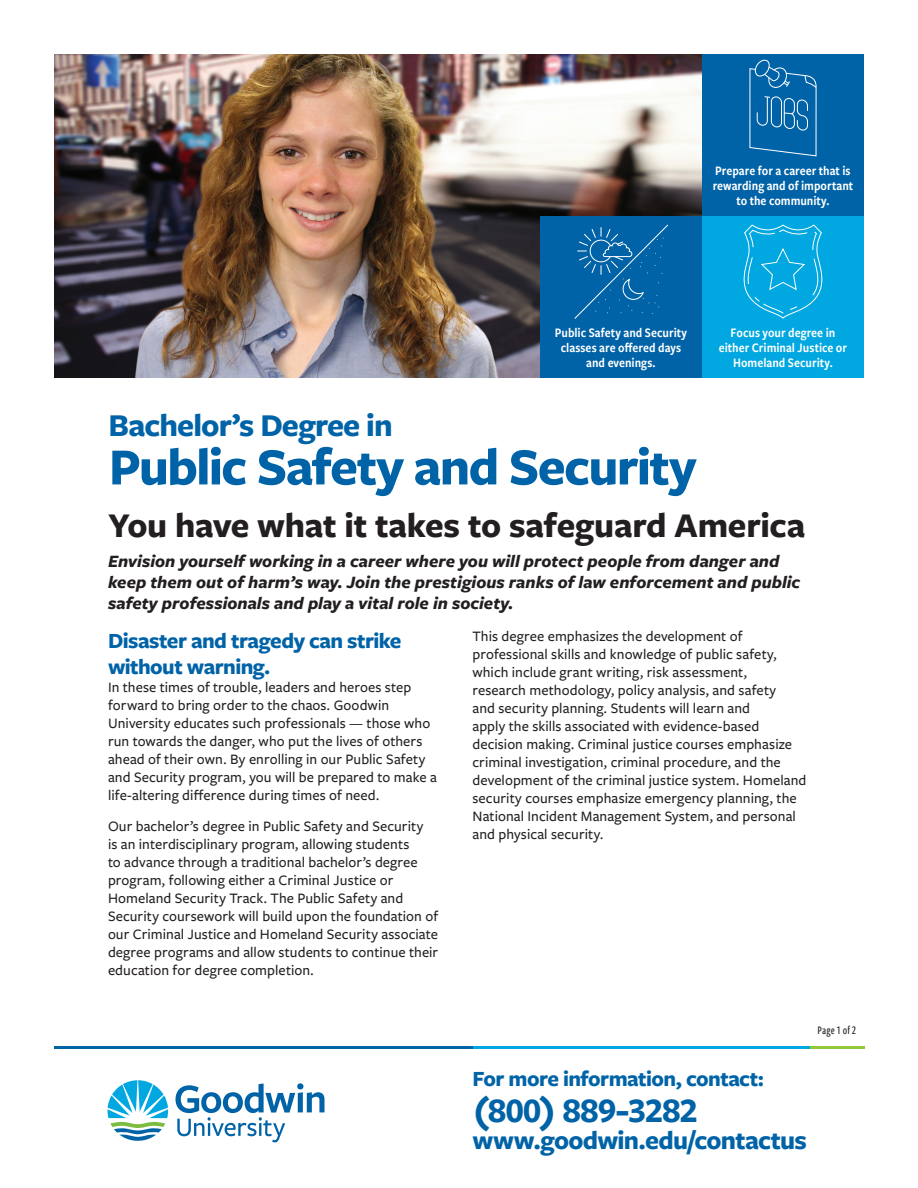
<style>
.page{position:relative;width:918px;height:1188px;background:#fff}
.page>*{position:absolute;margin:0;border:0;box-sizing:border-box;transform-origin:0 0}
.t1{font:700 54px "Freight Sans Pro";letter-spacing:-.03em;color:#0163a7}
.t2{font:700 36px "Freight Sans Pro";letter-spacing:-.005em;color:#231f20}
.t3{font:700 36px "Freight Sans Pro";letter-spacing:-.015em;color:#0163a7}
.t4{font:700 33px "Freight Sans Pro";letter-spacing:-.025em;color:#0163a7}
.t5{font:700 27px "Freight Sans Pro";letter-spacing:-.025em;color:#0163a7}
.t6{font:700 22.5px/25.5px "Freight Sans Pro";letter-spacing:-.025em;color:#0163a7}
.t7{font:italic 700 18px/21px "Freight Sans Pro";color:#231f20}
.t8{font:500 15px/18px "Freight Sans Pro";letter-spacing:.005em;color:#231f20}
.t9{font:13.5px/15px "Freight Sans Cnd Pro Semi";color:#fff;text-align:center}
.t10{font:500 12px "Freight Sans Cmp Pro";letter-spacing:.01em;color:#231f20}
</style>
<div class="page">
<hr style="left:472px;top:1046px;width:338px;height:3px;background:#00a7e0">
<hr style="left:54px;top:1046px;width:418px;height:3px;background:#0163a7">
<hr style="left:810px;top:1046px;width:55px;height:3px;background:#93c83d">
<svg style="left:175px;top:1083px;width:150px;height:59px"></svg>
<svg style="left:108px;top:1080px;width:60px;height:61px"></svg>
<img style="left:54px;top:54px;width:648px;height:324px">
<div style="left:702px;top:216px;width:162px;height:162px;background:#00a7e0"></div>
<div style="left:540px;top:216px;width:162px;height:162px;background:#0163a7"></div>
<div style="left:702px;top:54px;width:162px;height:162px;background:#0163a7"></div>
<svg style="left:749px;top:60px;width:68px;height:96px"></svg>
<svg style="left:743px;top:224px;width:80px;height:95px"></svg>
<svg style="left:574px;top:224px;width:94px;height:95px"></svg>
<p class="t9" style="left:713px;top:163px;width:142px">Prepare for a career that is rewarding and of important to the community.</p>
<p class="t9" style="left:555px;top:325px;width:134px">Public Safety and Security classes are offered days and evenings.</p>
<h3 class="t4" style="left:109px;top:403px;width:286px">Bachelor’s Degree in</h3>
<h1 class="t1" style="left:109px;top:430px;width:589px">Public Safety and Security</h1>
<p class="t9" style="left:719px;top:325px;width:130px">Focus your degree in either Criminal Justice or<br>Homeland Security.</p>
<h2 class="t2" style="left:108px;top:501px;width:699px">You have what it takes to safeguard America</h2>
<p class="t7" style="left:108px;top:550px;width:694px">Envision yourself working in a career where you will protect people from danger and keep them out of harm’s way. Join the prestigious ranks of law enforcement and public safety professionals and play a vital role in society.</p>
<h3 class="t6" style="left:108px;top:628px;width:295px">Disaster and tragedy can strike without warning.</h3>
<p class="t8" style="left:108px;top:678px;width:330px">In these times of trouble, leaders and heroes step forward to bring order to the chaos. Goodwin University educates such professionals — those who run towards the danger, who put the lives of others ahead of their own. By enrolling in our Public Safety and Security program, you will be prepared to make a life-altering difference during times of need.</p>
<p class="t8" style="left:108px;top:817px;width:332px">Our bachelor’s degree in Public Safety and Security<br>is an interdisciplinary program, allowing students<br>to advance through a traditional bachelor’s degree program, following either a Criminal Justice or Homeland Security Track. The Public Safety and Security coursework will build upon the foundation of our Criminal Justice and Homeland Security associate degree programs and allow students to continue their education for degree completion.</p>
<p class="t8" style="left:472px;top:627px;width:335px">This degree emphasizes the development of professional skills and knowledge of public safety, which include grant writing, risk assessment,<br>research methodology, policy analysis, and safety<br>and security planning. Students will learn and<br>apply the skills associated with evidence-based decision making. Criminal justice courses emphasize criminal investigation, criminal procedure, and the development of the criminal justice system. Homeland security courses emphasize emergency planning, the National Incident Management System, and personal and physical security.</p>
<p class="t10" style="left:818px;top:1022px;width:40px">Page 1 of 2</p>
<h3 class="t6" style="left:472px;top:1065px;width:293px">For more information, contact:</h3>
<h2 class="t3" style="left:472px;top:1085px;width:227px">(800) 889-3282</h2>
<h3 class="t5" style="left:472px;top:1121px;width:336px">www.goodwin.edu/contactus</h3>
</div>
